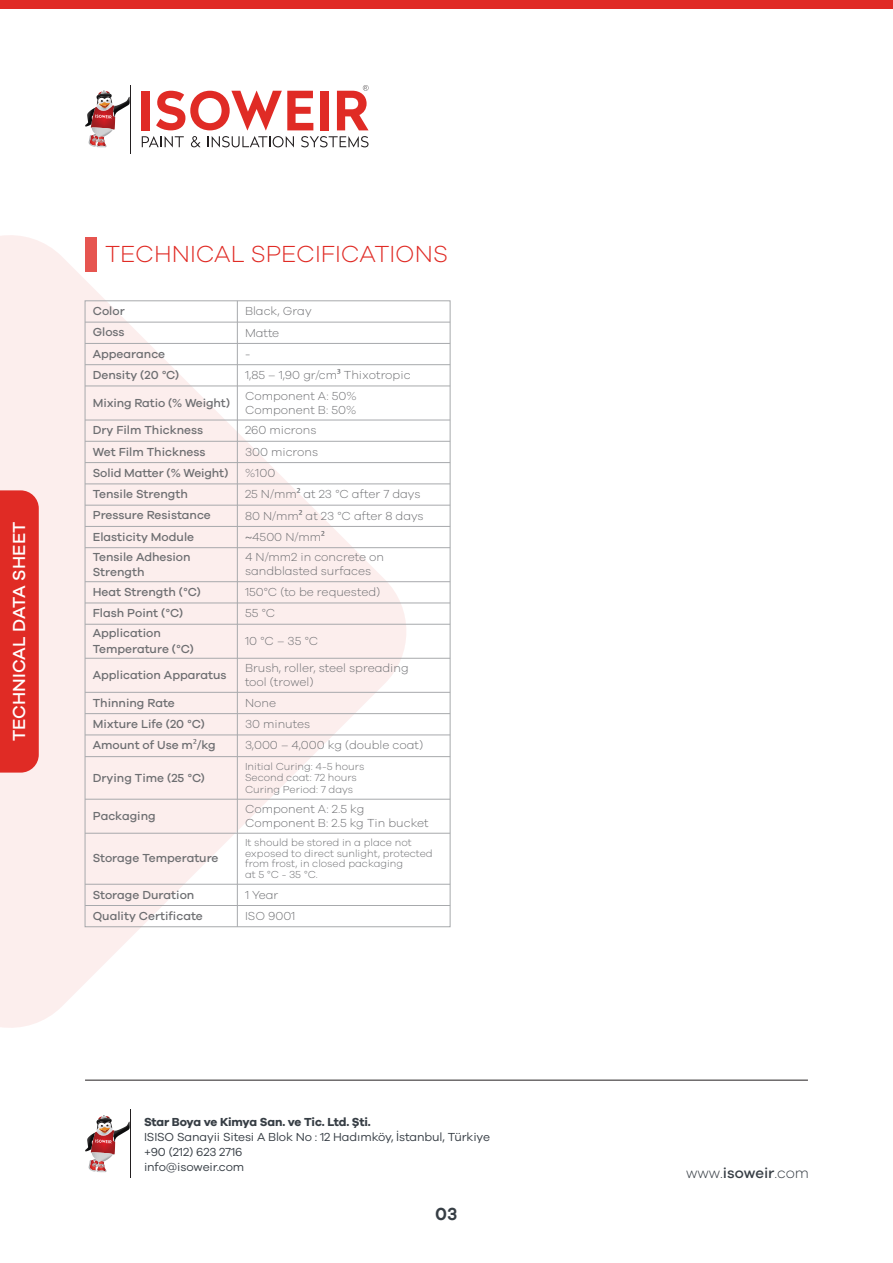
<style>
.page{position:relative;width:893px;height:1263px;background:#fff}
.page>*{position:absolute;margin:0;border:0;box-sizing:border-box;transform-origin:0 0}
.t1{font:300 24px "Galano Grotesque";color:#e02b25}
.t2{font:500 18px "Galano Grotesque";color:#fff}
.t3{font:600 18px "Galano Grotesque";color:#373e45}
.t4{font:300 15px "Galano Grotesque";color:#373e45}
.t5{font:500 12px/16.2px "Galano Grotesque";color:#6d6e71}
.t6{font:300 12px/14.4px "Galano Grotesque";color:#6d6e71}
.t7{font:12px/15px "Galano Grotesque";letter-spacing:-.01em;color:#373e45}
.t8{font:700 12px "Galano Grotesque";letter-spacing:-.02em;color:#373e45}
.t9{font:300 10.5px/10.5px "Galano Grotesque";color:#6d6e71}
.s1{font-family:"Myriad Pro";font-weight:400}
.s2{font-weight:500}
</style>
<div class="page">
<svg style="left:0;top:235px;width:406px;height:793px;fill:#fceeed"></svg>
<div style="left:0;top:490px;width:39px;height:283px;background:#e02b25"></div>
<hr style="left:130px;top:85px;width:1px;height:68px;background:#231f20">
<svg style="left:85px;top:91px;width:45px;height:56px"></svg>
<svg style="left:142px;top:136px;width:42px;height:11px"></svg>
<svg style="left:191px;top:136px;width:10px;height:11px"></svg>
<svg style="left:208px;top:136px;width:86px;height:11px"></svg>
<svg style="left:301px;top:136px;width:68px;height:11px"></svg>
<div style="left:142px;top:91px;width:8px;height:39px;background:#e02b25"></div>
<svg style="left:156px;top:91px;width:157px;height:39px"></svg>
<div style="left:320px;top:91px;width:8px;height:39px;background:#e02b25"></div>
<svg style="left:337px;top:85px;width:32px;height:45px"></svg>
<hr style="left:130px;top:1110px;width:1px;height:68px;background:#231f20">
<svg style="left:85px;top:1115px;width:45px;height:57px"></svg>
<hr style="left:85px;top:1080px;width:723px;height:1px;background:#231f20">
<div style="left:0;top:0;width:893px;height:9px;background:#e02b25"></div>
<div style="left:85px;top:237px;width:11px;height:34px;background:#e65550"></div>
<hr style="left:85px;top:322px;width:365px;height:1px;background:#a7a9ac">
<hr style="left:85px;top:343px;width:365px;height:1px;background:#a7a9ac">
<hr style="left:85px;top:364px;width:365px;height:1px;background:#a7a9ac">
<hr style="left:85px;top:386px;width:365px;height:1px;background:#a7a9ac">
<svg style="left:237px;top:301px;width:1px;height:85px"></svg>
<hr style="left:237px;top:386px;width:1px;height:34px;background:#a7a9ac">
<hr style="left:85px;top:441px;width:365px;height:1px;background:#a7a9ac">
<hr style="left:85px;top:462px;width:365px;height:1px;background:#a7a9ac">
<hr style="left:85px;top:420px;width:365px;height:1px;background:#a7a9ac">
<hr style="left:85px;top:483px;width:365px;height:1px;background:#a7a9ac">
<hr style="left:85px;top:505px;width:365px;height:1px;background:#a7a9ac">
<hr style="left:85px;top:603px;width:365px;height:1px;background:#a7a9ac">
<hr style="left:85px;top:658px;width:365px;height:1px;background:#a7a9ac">
<hr style="left:237px;top:624px;width:1px;height:34px;background:#a7a9ac">
<hr style="left:85px;top:526px;width:365px;height:1px;background:#a7a9ac">
<svg style="left:237px;top:421px;width:1px;height:126px"></svg>
<hr style="left:85px;top:624px;width:365px;height:1px;background:#a7a9ac">
<svg style="left:237px;top:582px;width:1px;height:42px"></svg>
<hr style="left:85px;top:547px;width:365px;height:1px;background:#a7a9ac">
<hr style="left:85px;top:581px;width:365px;height:1px;background:#a7a9ac">
<hr style="left:237px;top:548px;width:1px;height:34px;background:#a7a9ac">
<hr style="left:85px;top:692px;width:365px;height:1px;background:#a7a9ac">
<hr style="left:237px;top:658px;width:1px;height:34px;background:#a7a9ac">
<hr style="left:85px;top:713px;width:365px;height:1px;background:#a7a9ac">
<hr style="left:85px;top:734px;width:365px;height:1px;background:#a7a9ac">
<hr style="left:85px;top:756px;width:365px;height:1px;background:#a7a9ac">
<svg style="left:237px;top:693px;width:1px;height:63px"></svg>
<hr style="left:237px;top:757px;width:1px;height:42px;background:#a7a9ac">
<hr style="left:85px;top:833px;width:365px;height:1px;background:#a7a9ac">
<hr style="left:85px;top:799px;width:365px;height:1px;background:#a7a9ac">
<hr style="left:237px;top:799px;width:1px;height:34px;background:#a7a9ac">
<hr style="left:85px;top:884px;width:365px;height:1px;background:#a7a9ac">
<hr style="left:237px;top:833px;width:1px;height:51px;background:#a7a9ac">
<hr style="left:85px;top:905px;width:365px;height:1px;background:#a7a9ac">
<svg style="left:237px;top:885px;width:1px;height:42px"></svg>
<h2 class="t2" style="left:8px;top:741px;width:221px;rotate:-90deg">TECHNICAL DATA SHEET</h2>
<h1 class="t1" style="left:105px;top:240px;width:344px">TECHNICAL SPECIFICATIONS</h1>
<p class="t5" style="left:93px;top:303px;width:33px">Color</p>
<p class="t6" style="left:245px;top:304px;width:68px">Black, Gray</p>
<p class="t5" style="left:93px;top:324px;width:33px">Gloss</p>
<p class="t6" style="left:245px;top:325px;width:36px">Matte</p>
<p class="t5" style="left:93px;top:345px;width:74px">Appearance</p>
<p class="t6" style="left:245px;top:346px;width:7px">-</p>
<p class="t5" style="left:93px;top:366px;width:88px">Density (20 °C)</p>
<p class="t6" style="left:245px;top:367px;width:167px">1,85 – 1,90 gr/cm<span class="s1">³</span> Thixotropic</p>
<p class="t5" style="left:93px;top:394px;width:139px">Mixing Ratio (% Weight)</p>
<p class="t6" style="left:245px;top:388px;width:113px">Component A: 50%<br>Component B: 50%</p>
<p class="t5" style="left:93px;top:422px;width:112px">Dry Film Thickness</p>
<p class="t6" style="left:245px;top:423px;width:73px">260 microns</p>
<p class="t5" style="left:93px;top:443px;width:114px">Wet Film Thickness</p>
<p class="t6" style="left:245px;top:444px;width:75px">300 microns</p>
<p class="t5" style="left:93px;top:464px;width:137px">Solid Matter (% Weight)</p>
<p class="t6" style="left:245px;top:465px;width:32px">%100</p>
<p class="t5" style="left:93px;top:486px;width:97px">Tensile Strength</p>
<p class="t6" style="left:245px;top:487px;width:177px">25 N/mm<span class="s1">²</span> at 23 °C after 7 days</p>
<p class="t5" style="left:93px;top:507px;width:120px">Pressure Resistance</p>
<p class="t6" style="left:245px;top:508px;width:180px">80 N/mm<span class="s1">²</span> at 23 °C after 8 days</p>
<p class="t5" style="left:93px;top:528px;width:103px">Elasticity Module</p>
<p class="t6" style="left:245px;top:529px;width:81px"><span class="s1">~</span>4500 N/mm<span class="s1">²</span></p>
<p class="t5" style="left:93px;top:550px;width:99px;line-height:14.4px">Tensile Adhesion<br>Strength</p>
<p class="t6" style="left:245px;top:549px;width:140px">4 N/mm2 in concrete on sandblasted surfaces</p>
<p class="t5" style="left:93px;top:583px;width:109px">Heat Strength (°C)</p>
<p class="t6" style="left:245px;top:584px;width:137px">150°C (to be requested)</p>
<p class="t5" style="left:93px;top:605px;width:92px">Flash Point (°C)</p>
<p class="t6" style="left:245px;top:606px;width:32px">55 °C</p>
<p class="t5" style="left:93px;top:624px;width:103px">Application<br>Temperature (°C)</p>
<p class="t6" style="left:245px;top:633px;width:75px">10 °C – 35 °C</p>
<p class="t5" style="left:93px;top:667px;width:135px">Application Apparatus</p>
<p class="t6" style="left:245px;top:660px;width:165px">Brush, roller, steel spreading tool (trowel)</p>
<p class="t5" style="left:93px;top:694px;width:84px">Thinning Rate</p>
<p class="t6" style="left:245px;top:695px;width:33px">None</p>
<p class="t5" style="left:93px;top:715px;width:114px">Mixture Life (20 °C)</p>
<p class="t6" style="left:245px;top:716px;width:67px">30 minutes</p>
<p class="t5" style="left:93px;top:737px;width:124px">Amount of Use m<span class="s1">²</span>/kg</p>
<p class="t6" style="left:245px;top:738px;width:180px">3,000 – 4,000 kg (double coat)</p>
<p class="t5" style="left:93px;top:769px;width:114px">Drying Time (25 °C)</p>
<p class="t9" style="left:245px;top:760px;width:121px;line-height:11.4px">Initial Curing: 4-5 hours<br>Second coat: 72 hours<br>Curing Period: 7 days</p>
<p class="t5" style="left:93px;top:807px;width:64px">Packaging</p>
<p class="t6" style="left:245px;top:801px;width:185px">Component A: 2.5 kg<br>Component B: 2.5 kg Tin bucket</p>
<p class="t5" style="left:93px;top:850px;width:127px">Storage Temperature</p>
<p class="t9" style="left:245px;top:837px;width:189px">It should be stored in a place not exposed to direct sunlight, protected from frost, in closed packaging<br>at 5 °C - 35 °C.</p>
<p class="t5" style="left:93px;top:886px;width:103px">Storage Duration</p>
<p class="t6" style="left:245px;top:887px;width:35px">1 Year</p>
<p class="t5" style="left:93px;top:907px;width:112px">Quality Certificate</p>
<p class="t6" style="left:245px;top:908px;width:52px">ISO 9001</p>
<p class="t8" style="left:144px;top:1114px;width:228px">Star Boya ve Kimya San. ve Tic. Ltd. Şti.</p>
<p class="t7" style="left:144px;top:1128px;width:347px">ISISO Sanayii Sitesi A Blok No : 12 Hadımköy, İstanbul, Türkiye +90 (212) 623 2716<br>info@isoweir.com</p>
<h2 class="t3" style="left:435px;top:1203px;width:24px">03</h2>
<p class="t4" style="left:686px;top:1164px;width:124px">www.<span class="s2">isoweir</span>.com</p>
</div>
